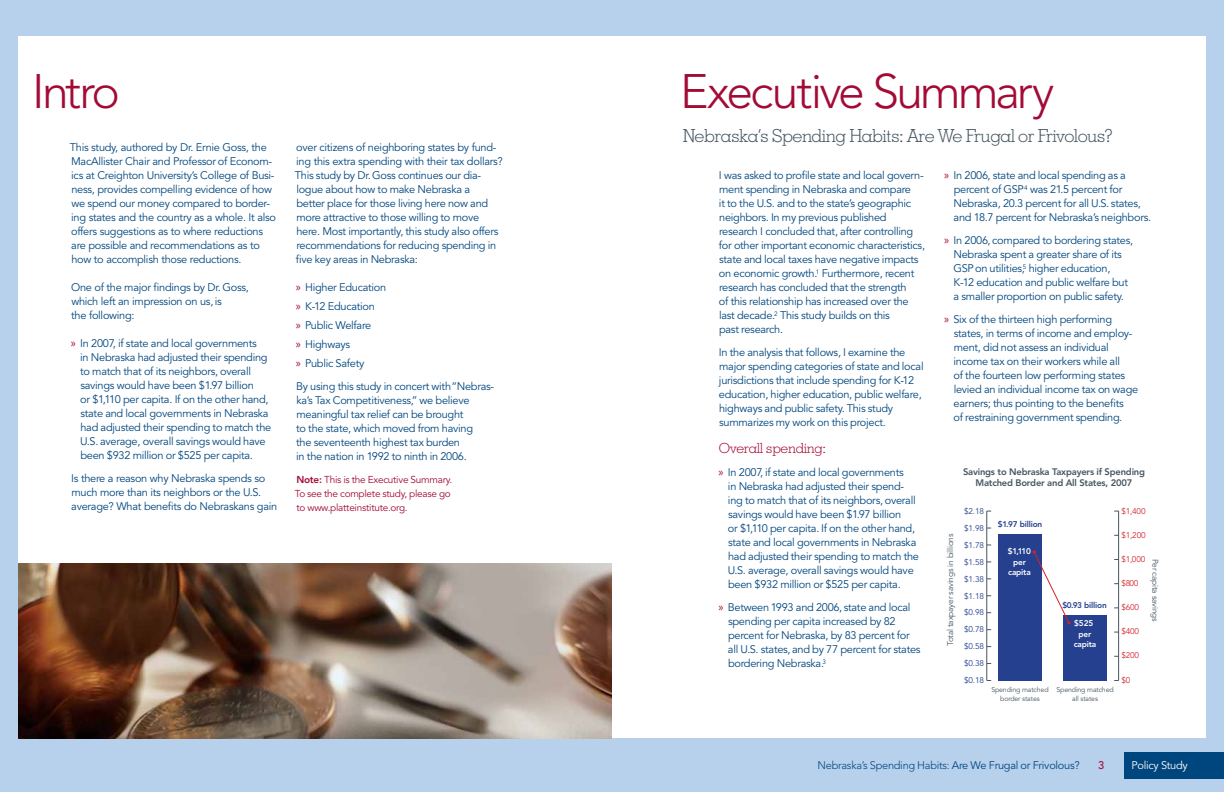
<style>
.page{position:relative;width:1224px;height:792px;background:#b7d1ed}
.page>*{position:absolute;margin:0;border:0;box-sizing:border-box;transform-origin:0 0}
.t1{font:300 48px "Avenir";letter-spacing:-.06em;color:#a30b35}
.t2{font:300 18px "Geometric Slab 703 BT";letter-spacing:-.025em;color:#455560}
.t3{font:300 14px "Geometric Slab 703 BT";letter-spacing:-.025em;color:#a30b35}
.t4{font:11px/14px "Avenir";letter-spacing:-.025em;color:#00467e}
.t5{font:300 11px "Avenir";letter-spacing:-.025em;color:#00467e}
.t6{font:11px "Avenir";letter-spacing:-.025em;color:#fff}
.t7{font:500 11px "Avenir";color:#a30b35}
.t8{font:10px/14px "Avenir";letter-spacing:-.025em;color:#a30b35}
.t9{font:800 9.4px/11.3px "Avenir";letter-spacing:-.02em;color:#455560;text-align:center}
.t10{font:8.2px/16.9px "Avenir";letter-spacing:-.02em;color:#25408f;text-align:justify}
.t11{font:8.2px "Avenir";letter-spacing:-.02em;color:#455560}
.t12{font:8.2px "Avenir";letter-spacing:-.02em;color:#d2232a}
.t13{font:800 8.2px/11px "Avenir";letter-spacing:-.02em;color:#fff;text-align:center}
.t14{font:800 8.2px "Avenir";letter-spacing:-.02em;color:#25408f}
.t15{font:7px/8.5px "Avenir";letter-spacing:-.02em;color:#455560;text-align:center}
.s1{font-family:"Myriad Pro";font-size:12px;color:#a30b35}
.s2{font-weight:800}
.s3{font-weight:400}
</style>
<div class="page">
<div style="left:1124px;top:752px;width:100px;height:27px;background:#00467e"></div>
<div style="left:18px;top:36px;width:1188px;height:702px;background:#fff"></div>
<hr style="left:987px;top:511px;width:1px;height:169px;background:#455560">
<hr style="left:1118px;top:511px;width:1px;height:169px;background:#455560">
<div style="left:1064px;top:615px;width:43px;height:65px;background:#25408f"></div>
<div style="left:998px;top:534px;width:44px;height:146px;background:#25408f"></div>
<svg style="left:1033px;top:550px;width:38px;height:75px"></svg>
<img style="left:18px;top:564px;width:594px;height:174px">
<h1 class="t1" style="left:32px;top:63px;width:89px">Intro</h1>
<p class="t4" style="left:70px;top:141px;width:208px">This study, authored by Dr. Ernie Goss, the MacAllister Chair and Professor of Econom&shy;ics at Creighton University’s College of Busi&shy;ness, provides compelling evidence of how we spend our money compared to border&shy;ing states and the country as a whole. It also offers suggestions as to where reductions are possible and recommendations as to how to accomplish those reductions.</p>
<p class="t4" style="left:71px;top:281px;width:179px">One of the major findings by Dr. Goss, which left an impression on us, is<br>the following:</p>
<p class="t4" style="left:80px;top:337px;width:193px;text-indent:-9px"><span class="s1">»</span> In 2007, if state and local governments<br>in Nebraska had adjusted their spending to match that of its neighbors, overall savings would have been $1.97 billion<br>or $1,110 per capita. If on the other hand, state and local governments in Nebraska had adjusted their spending to match the U.S. average, overall savings would have been $932 million or $525 per capita.</p>
<p class="t4" style="left:71px;top:472px;width:208px">Is there a reason why Nebraska spends so much more than its neighbors or the U.S. average? What benefits do Nebraskans gain</p>
<p class="t4" style="left:295px;top:141px;width:210px">over citizens of neighboring states by fund&shy;ing this extra spending with their tax dollars?<br>This study by Dr. Goss continues our dia&shy;logue about how to make Nebraska a<br>better place for those living here now and more attractive to those willing to move here. Most importantly, this study also offers recommendations for reducing spending in five key areas in Nebraska:</p>
<p class="t4" style="left:296px;top:278px;width:92px;line-height:19px"><span class="s1">»</span> Higher Education <span class="s1">»</span> K-12 Education<br><span class="s1">»</span> Public Welfare<br><span class="s1">»</span> Highways<br><span class="s1">»</span> Public Safety</p>
<p class="t4" style="left:296px;top:380px;width:200px">By using this study in concert with “Nebras&shy;ka’s Tax Competitiveness,” we believe meaningful tax relief can be brought<br>to the state, which moved from having<br>the seventeenth highest tax burden<br>in the nation in 1992 to ninth in 2006.</p>
<p class="t8" style="left:295px;top:473px;width:159px"><span class="s2">Note:</span> This is the Executive Summary.<br>To see the complete study, please go to www.platteinstitute.org.</p>
<h1 class="t1" style="left:680px;top:63px;width:376px">Executive Summary</h1>
<h2 class="t2" style="left:683px;top:125px;width:432px">Nebraska’s Spending Habits: Are We Frugal or Frivolous?</h2>
<p class="t4" style="left:719px;top:169px;width:208px">I was asked to profile state and local govern&shy;ment spending in Nebraska and compare<br>it to the U.S. and to the state’s geographic neighbors. In my previous published research I concluded that, after controlling for other important economic characteristics, state and local taxes have negative impacts on economic growth.<sup>1</sup> Furthermore, recent research has concluded that the strength<br>of this relationship has increased over the last decade.<sup>2</sup> This study builds on this<br>past research.</p>
<p class="t4" style="left:719px;top:346px;width:206px">In the analysis that follows, I examine the major spending categories of state and local jurisdictions that include spending for K-12 education, higher education, public welfare, highways and public safety. This study summarizes my work on this project.</p>
<p class="t3" style="left:719px;top:440px;width:109px">Overall spending:</p>
<p class="t4" style="left:728px;top:466px;width:193px;text-indent:-9px"><span class="s1">»</span> In 2007, if state and local governments<br>in Nebraska had adjusted their spend&shy;ing to match that of its neighbors, overall savings would have been $1.97 billion<br>or $1,110 per capita. If on the other hand, state and local governments in Nebraska had adjusted their spending to match the U.S. average, overall savings would have been $932 million or $525 per capita.</p>
<p class="t4" style="left:728px;top:601px;width:194px;text-indent:-9px"><span class="s1">»</span> Between 1993 and 2006, state and local spending per capita increased by 82 percent for Nebraska, by 83 percent for all U.S. states, and by 77 percent for states bordering Nebraska.<sup>3</sup></p>
<p class="t4" style="left:953px;top:169px;width:199px;text-indent:-9px"><span class="s1">»</span> In 2006, state and local spending as a percent of GSP<sup>4</sup> was 21.5 percent for Nebraska, 20.3 percent for all U.S. states, and 18.7 percent for Nebraska’s neighbors.</p>
<p class="t4" style="left:953px;top:234px;width:181px;text-indent:-9px"><span class="s1">»</span> In 2006, compared to bordering states, Nebraska spent a greater share of its GSPon utilities,<sup>5</sup> higher education, K-12 education and public welfare but a smaller proportion on public safety.</p>
<p class="t4" style="left:954px;top:313px;width:186px;text-indent:-9px"><span class="s1">»</span> Six of the thirteen high performing states, in terms of income and employ&shy;ment, did not assess an individual income tax on their workers while all<br>of the fourteen low performing states levied an individual income tax on wage earners; thus pointing to the benefits<br>of restraining government spending.</p>
<p class="t9" style="left:963px;top:466px;width:184px">Savings to Nebraska Taxpayers if Spending<br>Matched Border and All States, 2007</p>
<p class="t10" style="left:964px;top:503px;width:21px">$2.18</p>
<p class="t12" style="left:1121px;top:507px;width:26px">$1,400</p>
<p class="t14" style="left:998px;top:519px;width:46px">$1.97 billion</p>
<p class="t10" style="left:964px;top:520px;width:21px">$1.98</p>
<p class="t12" style="left:1121px;top:531px;width:26px">$1,200</p>
<p class="t11" style="left:945px;top:646px;width:114px;rotate:-90deg">Total taxpayer savings in billions</p>
<p class="t10" style="left:964px;top:537px;width:21px">$1.78</p>
<p class="t13" style="left:1008px;top:546px;width:25px">$1,110 per</p>
<p class="t13" style="left:1008px;top:567px;width:24px">capita</p>
<p class="t12" style="left:1121px;top:555px;width:26px">$1,000</p>
<p class="t10" style="left:964px;top:554px;width:21px">$1.58</p>
<p class="t11" style="left:1160px;top:559px;width:65px;rotate:90deg">Per capita savings</p>
<p class="t10" style="left:964px;top:571px;width:21px">$1.38</p>
<p class="t12" style="left:1121px;top:579px;width:19px">$800</p>
<p class="t10" style="left:964px;top:588px;width:21px">$1.18</p>
<p class="t14" style="left:1062px;top:600px;width:46px">$0.93 billion</p>
<p class="t12" style="left:1121px;top:603px;width:19px">$600</p>
<p class="t10" style="left:964px;top:604px;width:21px">$0.98</p>
<p class="t13" style="left:1074px;top:618px;width:21px">$525</p>
<p class="t10" style="left:964px;top:621px;width:21px">$0.78</p>
<p class="t12" style="left:1121px;top:627px;width:19px">$400</p>
<p class="t13" style="left:1074px;top:629px;width:24px;line-height:9.9px">per capita</p>
<p class="t10" style="left:964px;top:638px;width:21px">$0.58 $0.38 $0.18</p>
<p class="t12" style="left:1121px;top:651px;width:19px">$200</p>
<p class="t12" style="left:1121px;top:675px;width:11px">$0</p>
<p class="t15" style="left:991px;top:686px;width:59px">Spending matched border states</p>
<p class="t15" style="left:1056px;top:686px;width:59px">Spending matched all states</p>
<p class="t5" style="left:818px;top:759px;width:264px">Nebraska’s Spending Habits: <span class="s3">Are We Frugal or Frivolous?</span></p>
<p class="t7" style="left:1098px;top:759px;width:8px">3</p>
<p class="t6" style="left:1132px;top:759px;width:58px">Policy Study</p>
</div>
